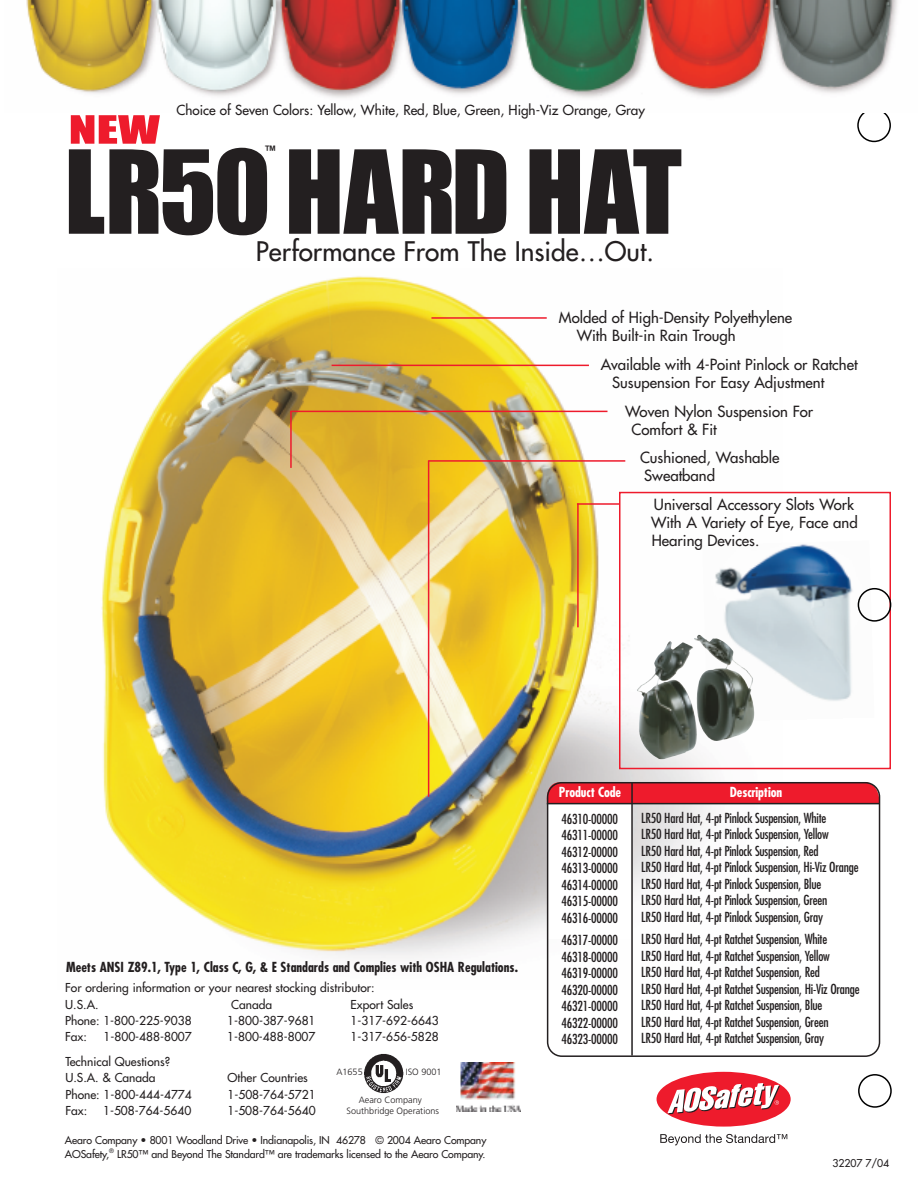
<style>
.page{position:relative;width:918px;height:1188px;background:#fff}
.page>*{position:absolute;margin:0;border:0;box-sizing:border-box;transform-origin:0 0}
.t1{font:106.8px "Impact";color:#231f20}
.t2{font:36px "Impact";color:#ee1b2c;scale:1.43 1}
.t3{font:26.25px "Futura";color:#231f20}
.t4{font:15px/18px "Futura";color:#231f20}
.t5{font:condensed 13.5px/16.5px "Futura";letter-spacing:-.015em;color:#231f20}
.t6{font:700 condensed 13.5px "Futura";color:#231f20}
.t7{font:13.5px "Futura";color:#231f20}
.t8{font:700 condensed 13.5px "Futura";letter-spacing:-.01em;color:#fff}
.t9{font:13.2px "Impact";color:#231f20}
.t10{font:12px/16.4px "Futura";color:#231f20}
.t11{font:10.5px/13.5px "Futura";letter-spacing:-.01em;color:#231f20}
.t12{font:300 9.15px/11.7px "Frutiger";color:#231f20;text-align:center}
</style>
<div class="page">
<img style="left:101px;top:276px;width:682px;height:713px">
<div style="left:619px;top:492px;width:272px;height:277px;border:2px solid #ee1b2c"></div>
<img style="left:364px;top:1053px;width:40px;height:41px">
<hr style="left:431px;top:317px;width:116px;height:2px;background:#ee1b2c">
<hr style="left:428px;top:460px;width:197px;height:2px;background:#ee1b2c">
<hr style="left:428px;top:461px;width:1px;height:336px;background:#ee1b2c">
<hr style="left:290px;top:411px;width:318px;height:1px;background:#ee1b2c">
<hr style="left:290px;top:411px;width:2px;height:57px;background:#ee1b2c">
<hr style="left:577px;top:503px;width:43px;height:2px;background:#ee1b2c">
<hr style="left:577px;top:503px;width:2px;height:124px;background:#ee1b2c">
<div style="left:655px;top:1070px;width:138px;height:58px;border:4px solid #fff;border-radius:50%"></div>
<div style="left:657px;top:1072px;width:134px;height:55px;background:#ee1b2c;border-radius:50%"></div>
<svg style="left:660px;top:1134px;width:127px;height:11px"></svg>
<svg style="left:667px;top:1083px;width:113px;height:31px"></svg>
<svg style="left:547px;top:782px;width:333px;height:275px"></svg>
<svg style="left:857px;top:113px;width:34px;height:29px"></svg>
<svg style="left:858px;top:1074px;width:34px;height:34px"></svg>
<img style="left:26px;top:0;width:872px;height:98px">
<img style="left:456px;top:1063px;width:64px;height:48px">
<img style="left:702px;top:540px;width:156px;height:181px">
<img style="left:707px;top:638px;width:27px;height:17px">
<svg style="left:858px;top:588px;width:33px;height:34px"></svg>
<hr style="left:332px;top:365px;width:257px;height:1px;background:#ee1b2c">
<p class="t7" style="left:176px;top:103px;width:470px">Choice of Seven Colors: Yellow, White, Red, Blue, Green, High-Viz Orange, Gray</p>
<h2 class="t2" style="left:69px;top:110px;width:65px">NEW</h2>
<p class="t9" style="left:265px;top:144px;width:12px">™</p>
<h1 class="t1" style="left:64px;top:134px;width:619px">LR50HARD HAT</h1>
<h3 class="t3" style="left:256px;top:238px;width:400px">Performance From The Inside…Out.</h3>
<p class="t4" style="left:577px;top:310px;width:217px;text-indent:-18px">Molded of High-Density Polyethylene<br>With Built-in Rain Trough</p>
<p class="t4" style="left:612px;top:356px;width:247px;text-indent:-11px">Available with 4-Point Pinlock or Ratchet<br>Susupension For Easy Adjustment</p>
<p class="t4" style="left:631px;top:403px;width:183px;text-indent:-6px">Woven Nylon Suspension For<br>Comfort &amp; Fit</p>
<p class="t4" style="left:640px;top:450px;width:141px">Cushioned, Washable<br>Sweatband</p>
<p class="t4" style="left:651px;top:497px;width:208px">Universal Accessory Slots Work<br>With A Variety of Eye, Face and<br>Hearing Devices.</p>
<p class="t6" style="left:66px;top:961px;width:453px">Meets ANSI Z89.1, Type 1, Class C, G, &amp; E Standards and Complies with OSHA Regulations.</p>
<p class="t10" style="left:65px;top:980px;width:311px">For ordering information or your nearest stocking distributor:<br>U.S.A.</p>
<p class="t10" style="left:231px;top:997px;width:42px">Canada</p>
<p class="t10" style="left:351px;top:997px;width:64px">Export Sales</p>
<p class="t10" style="left:65px;top:1013px;width:128px">Phone: 1-800-225-9038</p>
<p class="t10" style="left:227px;top:1013px;width:90px">1-800-387-9681</p>
<p class="t10" style="left:351px;top:1013px;width:90px">1-317-692-6643</p>
<p class="t10" style="left:65px;top:1029px;width:23px">Fax:</p>
<p class="t10" style="left:104px;top:1029px;width:90px">1-800-488-8007</p>
<p class="t10" style="left:227px;top:1029px;width:90px">1-800-488-8007</p>
<p class="t10" style="left:351px;top:1029px;width:90px">1-317-656-5828</p>
<p class="t10" style="left:65px;top:1054px;width:106px">Technical Questions?<br>U.S.A. &amp; Canada</p>
<p class="t10" style="left:228px;top:1071px;width:82px">Other Countries</p>
<p class="t10" style="left:65px;top:1087px;width:128px">Phone: 1-800-444-4774</p>
<p class="t10" style="left:227px;top:1087px;width:90px">1-508-764-5721</p>
<p class="t10" style="left:65px;top:1103px;width:23px">Fax:</p>
<p class="t10" style="left:103px;top:1103px;width:90px">1-508-764-5640</p>
<p class="t10" style="left:227px;top:1103px;width:90px">1-508-764-5640</p>
<p class="t12" style="left:336px;top:1067px;width:28px">A1655</p>
<p class="t12" style="left:406px;top:1067px;width:37px">ISO 9001</p>
<p class="t12" style="left:347px;top:1094px;width:94px">Aearo Company<br>Southbridge Operations</p>
<p class="t11" style="left:65px;top:1134px;width:423px">Aearo Company • 8001 Woodland Drive • Indianapolis, IN 46278 © 2004 Aearo Company<br>AOSafety,<sup>®</sup> LR50™ and Beyond The Standard™ are trademarks licensed to the Aearo Company.</p>
<p class="t8" style="left:559px;top:787px;width:64px">Product Code</p>
<p class="t8" style="left:730px;top:786px;width:54px">Description</p>
<p class="t5" style="left:641px;top:810px;width:219px">LR50 Hard Hat, 4-pt Pinlock Suspension, White<br>LR50 Hard Hat, 4-pt Pinlock Suspension, Yellow<br>LR50 Hard Hat, 4-pt Pinlock Suspension, Red<br>LR50 Hard Hat, 4-pt Pinlock Suspension, Hi-Viz Orange LR50 Hard Hat, 4-pt Pinlock Suspension, Blue<br>LR50 Hard Hat, 4-pt Pinlock Suspension, Green<br>LR50 Hard Hat, 4-pt Pinlock Suspension, Gray</p>
<p class="t5" style="left:641px;top:932px;width:220px">LR50 Hard Hat, 4-pt Ratchet Suspension, White<br>LR50 Hard Hat, 4-pt Ratchet Suspension, Yellow<br>LR50 Hard Hat, 4-pt Ratchet Suspension, Red<br>LR50 Hard Hat, 4-pt Ratchet Suspension, Hi-Viz Orange LR50 Hard Hat, 4-pt Ratchet Suspension, Blue<br>LR50 Hard Hat, 4-pt Ratchet Suspension, Green<br>LR50 Hard Hat, 4-pt Ratchet Suspension, Gray</p>
<p class="t5" style="left:561px;top:811px;width:58px;text-align:justify">46310-00000<br>46311-00000<br>46312-00000<br>46313-00000<br>46314-00000<br>46315-00000<br>46316-00000</p>
<p class="t5" style="left:561px;top:933px;width:58px;text-align:justify">46317-00000<br>46318-00000<br>46319-00000<br>46320-00000<br>46321-00000<br>46322-00000<br>46323-00000</p>
<p class="t11" style="left:833px;top:1157px;width:58px">32207 7/04</p>
</div>
